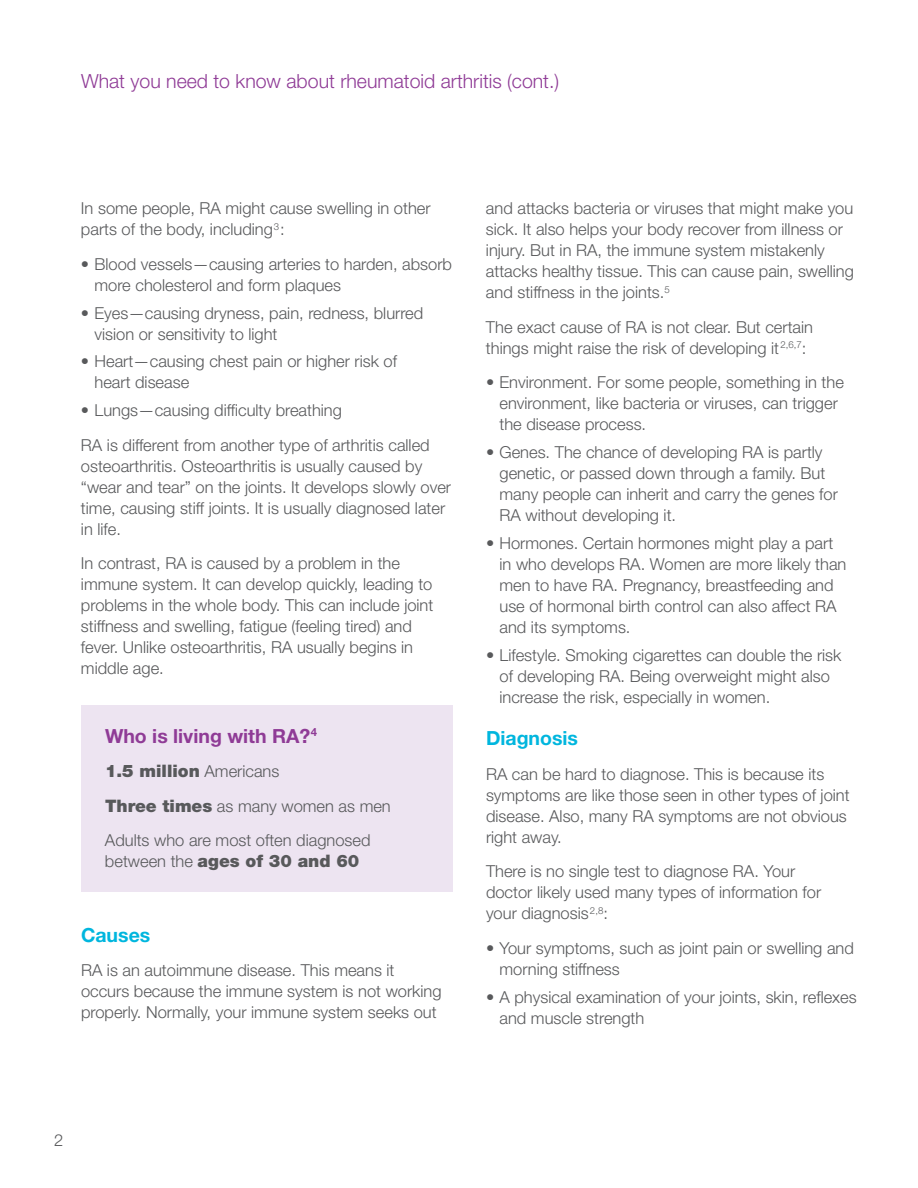
<style>
.page{position:relative;width:918px;height:1188px;background:#fff}
.page>*{position:absolute;margin:0;border:0;box-sizing:border-box;transform-origin:0 0}
.t1{font:300 19.5px "Helvetica Neue LT Std";color:#8f3b96}
.t2{font:700 19.5px "Helvetica Neue LT Std";color:#8f3b96}
.t3{font:700 19.5px "Helvetica Neue LT Std";color:#00b6de}
.t4{font:900 17.25px "Helvetica Neue LT Std";color:#58595b}
.t5{font:300 16.5px/21px "Helvetica Neue LT Std";color:#58595b}
.s1{font-weight:300;font-size:16.5px}
.s2{font-weight:900;font-size:17.25px}
</style>
<div class="page">
<div style="left:81px;top:705px;width:371px;height:186px;background:#ede4f1"></div>
<p class="t1" style="left:81px;top:69px;width:480px">What you need to know about rheumatoid arthritis (cont.)</p>
<p class="t5" style="left:81px;top:198px;width:351px">In some people, RA might cause swelling in other parts of the body, including<sup>3</sup>:</p>
<p class="t5" style="left:94px;top:253px;width:359px;text-indent:-13px">• Blood vessels—causing arteries to harden, absorb more cholesterol and form plaques</p>
<p class="t5" style="left:94px;top:302px;width:330px;text-indent:-13px">• Eyes—causing dryness, pain, redness, blurred vision or sensitivity to light</p>
<p class="t5" style="left:94px;top:351px;width:304px;text-indent:-13px">• Heart—causing chest pain or higher risk of heart disease</p>
<p class="t5" style="left:81px;top:393px;width:350px;line-height:34.5px">• Lungs—causing difficulty breathing<br>RA is different from another type of arthritis called</p>
<p class="t5" style="left:81px;top:455px;width:372px">osteoarthritis. Osteoarthritis is usually caused by “wear and tear” on the joints. It develops slowly over time, causing stiff joints. It is usually diagnosed later in life.</p>
<p class="t5" style="left:81px;top:552px;width:354px">In contrast, RA is caused by a problem in the immune system. It can develop quickly, leading to problems in the whole body. This can include joint stiffness and swelling, fatigue (feeling tired) and fever. Unlike osteoarthritis, RA usually begins in middle age.</p>
<p class="t2" style="left:105px;top:724px;width:214px">Who is living with RA?<sup>4</sup></p>
<p class="t4" style="left:105px;top:761px;width:176px">1.5 million <span class="s1">Americans</span></p>
<p class="t5" style="left:105px;top:788px;width:287px;line-height:34.5px"><span class="s2">Three times</span> as many women as men<br>Adults who are most often diagnosed</p>
<p class="t4" style="left:105px;top:851px;width:256px"><span class="s1">between the</span> ages of 30 and 60</p>
<p class="t3" style="left:81px;top:923px;width:71px">Causes</p>
<p class="t5" style="left:81px;top:960px;width:362px">RA is an autoimmune disease. This means it occurs because the immune system is not working properly. Normally, your immune system seeks out</p>
<p class="t5" style="left:486px;top:198px;width:369px">and attacks bacteria or viruses that might make you sick. It also helps your body recover from illness or injury. But in RA, the immune system mistakenly attacks healthy tissue. This can cause pain, swelling and stiffness in the joints. <sup>5</sup></p>
<p class="t5" style="left:486px;top:316px;width:329px">The exact cause of RA is not clear. But certain things might raise the risk of developing it<sup>2,6,7</sup>:</p>
<p class="t5" style="left:500px;top:372px;width:346px;text-indent:-13px">• Environment. For some people, something in the environment, like bacteria or viruses, can trigger the disease process.</p>
<p class="t5" style="left:500px;top:441px;width:340px;text-indent:-13px">• Genes. The chance of developing RA is partly genetic, or passed down through a family. But many people can inherit and carry the genes for RA without developing it.</p>
<p class="t5" style="left:500px;top:532px;width:348px;text-indent:-13px">• Hormones. Certain hormones might play a part in who develops RA. Women are more likely than men to have RA. Pregnancy, breastfeeding and use of hormonal birth control can also affect RA and its symptoms.</p>
<p class="t5" style="left:500px;top:644px;width:343px;text-indent:-13px">• Lifestyle. Smoking cigarettes can double the risk of developing RA. Being overweight might also increase the risk, especially in women.</p>
<p class="t3" style="left:486px;top:726px;width:94px">Diagnosis</p>
<p class="t5" style="left:486px;top:763px;width:365px">RA can be hard to diagnose. This is because its symptoms are like those seen in other types of joint disease. Also, many RA symptoms are not obvious right away.</p>
<p class="t5" style="left:486px;top:861px;width:337px">There is no single test to diagnose RA. Your doctor likely used many types of information for your diagnosis<sup>2,8</sup>:</p>
<p class="t5" style="left:500px;top:937px;width:356px;text-indent:-13px">• Your symptoms, such as joint pain or swelling and morning stiffness</p>
<p class="t5" style="left:500px;top:986px;width:359px;text-indent:-13px">• A physical examination of your joints, skin, reflexes and muscle strength</p>
<p class="t5" style="left:54px;top:1129px;width:11px">2</p>
</div>
